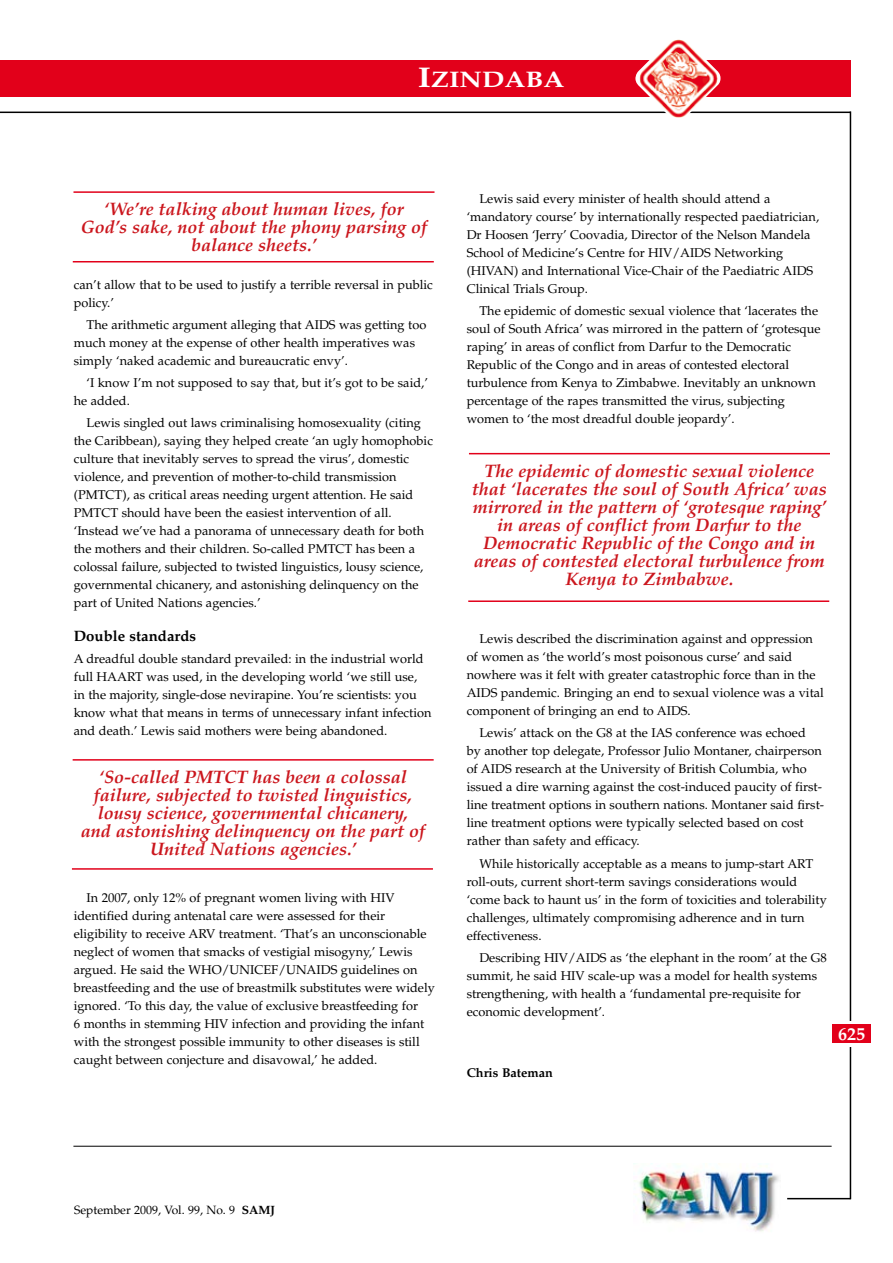
<style>
.page{position:relative;width:893px;height:1263px;background:#fff}
.page>*{position:absolute;margin:0;border:0;box-sizing:border-box;transform-origin:0 0}
.t1{font:700 22.5px "Palatino";color:#fff;scale:1.2 1}
.t2{font:italic 700 18px/18px "Palatino";color:#cb161d;text-align:center}
.t3{font:700 18px "Palatino";color:#fff}
.t4{font:700 15px "Palatino";color:#000}
.t5{font:12.75px/18px "Palatino";color:#000}
.t6{font:700 12.75px "Palatino";color:#000}
.t7{font:12px "Palatino";color:#000}
.s1{font-size:28.5px}
.s2{font-weight:700}
</style>
<div class="page">
<hr style="left:850px;top:111px;width:1px;height:1088px;background:#000">
<div style="left:836px;top:1021px;width:28px;height:25px;background:#fff"></div>
<hr style="left:787px;top:1198px;width:64px;height:1px;background:#000">
<div style="left:0;top:60px;width:850px;height:37px;background:#e2001a"></div>
<hr style="left:0;top:112px;width:850px;height:1px;background:#000">
<img style="left:635px;top:39px;width:85px;height:79px">
<img style="left:634px;top:1163px;width:145px;height:69px">
<div style="left:832px;top:1024px;width:38px;height:19px;background:#e2001a"></div>
<hr style="left:73px;top:191px;width:361px;height:2px;background:#e2001a">
<hr style="left:73px;top:261px;width:361px;height:1px;background:#e2001a">
<hr style="left:73px;top:759px;width:361px;height:2px;background:#e2001a">
<hr style="left:72px;top:868px;width:361px;height:2px;background:#e2001a">
<hr style="left:469px;top:453px;width:361px;height:1px;background:#e2001a">
<hr style="left:468px;top:600px;width:361px;height:2px;background:#e2001a">
<hr style="left:73px;top:1146px;width:759px;height:1px;background:#000">
<h1 class="t1" style="left:418px;top:67px;width:124px"><span class="s1">I</span>ZINDABA</h1>
<h2 class="t2" style="left:81px;top:200px;width:348px">‘We’re talking about human lives, for<br>God’s sake, not about the phony parsing of balance sheets.’</h2>
<p class="t5" style="left:74px;top:275px;width:361px">can’t allow that to be used to justify a terrible reversal in public policy.’</p>
<p class="t5" style="left:74px;top:316px;width:354px;text-indent:13px">The arithmetic argument alleging that AIDS was getting too much money at the expense of other health imperatives was simply ‘naked academic and bureaucratic envy’.</p>
<p class="t5" style="left:74px;top:374px;width:356px;text-indent:13px">‘I know I’m not supposed to say that, but it’s got to be said,’ he added.</p>
<p class="t5" style="left:74px;top:414px;width:361px;text-indent:13px">Lewis singled out laws criminalising homosexuality (citing the Caribbean), saying they helped create ‘an ugly homophobic culture that inevitably serves to spread the virus’, domestic violence, and prevention of mother-to-child transmission (PMTCT), as critical areas needing urgent attention. He said PMTCT should have been the easiest intervention of all. ‘Instead we’ve had a panorama of unnecessary death for both the mothers and their children. So-called PMTCT has been a colossal failure, subjected to twisted linguistics, lousy science, governmental chicanery, and astonishing delinquency on the part of United Nations agencies.’</p>
<p class="t4" style="left:74px;top:627px;width:124px">Double standards</p>
<p class="t5" style="left:74px;top:650px;width:359px">A dreadful double standard prevailed: in the industrial world full HAART was used, in the developing world ‘we still use, in the majority, single-dose nevirapine. You’re scientists: you know what that means in terms of unnecessary infant infection and death.’ Lewis said mothers were being abandoned.</p>
<h2 class="t2" style="left:81px;top:768px;width:346px">‘So-called PMTCT has been a colossal failure, subjected to twisted linguistics, lousy science, governmental chicanery, and astonishing delinquency on the part of United Nations agencies.’</h2>
<p class="t5" style="left:74px;top:888px;width:362px;text-indent:13px">In 2007, only 12% of pregnant women living with HIV identified during antenatal care were assessed for their eligibility to receive ARV treatment. ‘That’s an unconscionable neglect of women that smacks of vestigial misogyny,’ Lewis argued. He said the WHO/UNICEF/UNAIDS guidelines on breastfeeding and the use of breastmilk substitutes were widely ignored. ‘To this day, the value of exclusive breastfeeding for<br>6 months in stemming HIV infection and providing the infant with the strongest possible immunity to other diseases is still caught between conjecture and disavowal,’ he added.</p>
<p class="t5" style="left:467px;top:190px;width:354px;text-indent:13px">Lewis said every minister of health should attend a ‘mandatory course’ by internationally respected paediatrician, Dr Hoosen ‘Jerry’ Coovadia, Director of the Nelson Mandela School of Medicine’s Centre for HIV/AIDS Networking (HIVAN) and International Vice-Chair of the Paediatric AIDS Clinical Trials Group.</p>
<p class="t5" style="left:467px;top:302px;width:355px;text-indent:13px">The epidemic of domestic sexual violence that ‘lacerates the soul of South Africa’ was mirrored in the pattern of ‘grotesque raping’ in areas of conflict from Darfur to the Democratic Republic of the Congo and in areas of contested electoral turbulence from Kenya to Zimbabwe. Inevitably an unknown percentage of the rapes transmitted the virus, subjecting women to ‘the most dreadful double jeopardy’.</p>
<p class="t2" style="left:472px;top:462px;width:357px">The epidemic of domestic sexual violence that ‘lacerates the soul of South Africa’ was mirrored in the pattern of ‘grotesque raping’ in areas of conflict from Darfur to the Democratic Republic of the Congo and in areas of contested electoral turbulence from Kenya to Zimbabwe.</p>
<p class="t5" style="left:467px;top:630px;width:359px;text-indent:13px">Lewis described the discrimination against and oppression of women as ‘the world’s most poisonous curse’ and said nowhere was it felt with greater catastrophic force than in the AIDS pandemic. Bringing an end to sexual violence was a vital component of bringing an end to AIDS.</p>
<p class="t5" style="left:467px;top:724px;width:359px;text-indent:13px">Lewis’ attack on the G8 at the IAS conference was echoed<br>by another top delegate, Professor Julio Montaner, chairperson of AIDS research at the University of British Columbia, who issued a dire warning against the cost-induced paucity of first&shy;line treatment options in southern nations. Montaner said first&shy;line treatment options were typically selected based on cost rather than safety and efficacy.</p>
<p class="t5" style="left:467px;top:855px;width:362px;text-indent:13px">While historically acceptable as a means to jump-start ART roll-outs, current short-term savings considerations would ‘come back to haunt us’ in the form of toxicities and tolerability challenges, ultimately compromising adherence and in turn effectiveness.</p>
<p class="t5" style="left:467px;top:949px;width:362px;text-indent:13px">Describing HIV/AIDS as ‘the elephant in the room’ at the G8 summit, he said HIV scale-up was a model for health systems strengthening, with health a ‘fundamental pre-requisite for economic development’.</p>
<p class="t6" style="left:467px;top:1065px;width:88px">Chris Bateman</p>
<h2 class="t3" style="left:838px;top:1023px;width:28px">625</h2>
<p class="t7" style="left:74px;top:1203px;width:202px">September 2009, Vol. 99, No. 9 <span class="s2">SAMJ</span></p>
</div>
